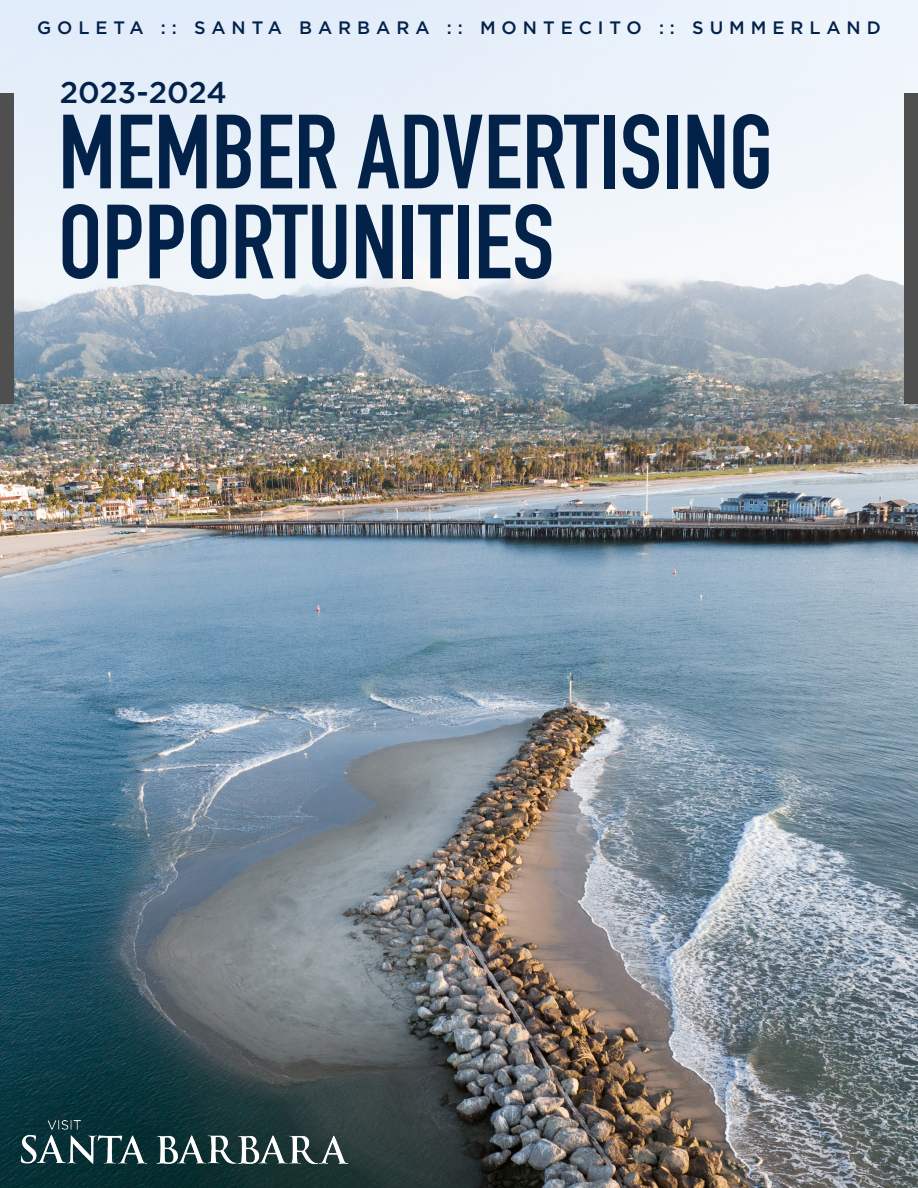
<style>
.page{position:relative;width:918px;height:1188px;background:#fff}
.page>*{position:absolute;margin:0;border:0;box-sizing:border-box;transform-origin:0 0}
.Cover_title{font:103.5px "DIN Engschrift Std";color:#03224a}
.Cover_Date{font:500 30px "Gotham HTF";letter-spacing:-.005em;color:#03224a}
.Main_Body{font:500 18px "Gotham";letter-spacing:.33em;color:#03224a}
</style>
<div class="page">
<img style="left:0;top:0;width:918px;height:1188px">
<div style="left:0;top:94px;width:14px;height:310px;background:#4f4f4f"></div>
<div style="left:904px;top:94px;width:14px;height:310px;background:#4f4f4f"></div>
<img style="left:21px;top:1121px;width:330px;height:46px">
<p class="Main_Body" style="left:37px;top:16px;width:845px">GOLETA :: SANTA BARBARA :: MONTECITO :: SUMMERLAND</p>
<p class="Cover_Date" style="left:60px;top:75px;width:169px">2023-2024</p>
<p class="Cover_title" style="left:58px;top:91px;width:716px">MEMBER ADVERTISING</p>
<p class="Cover_title" style="left:58px;top:181px;width:497px">OPPORTUNITIES</p>
</div>
